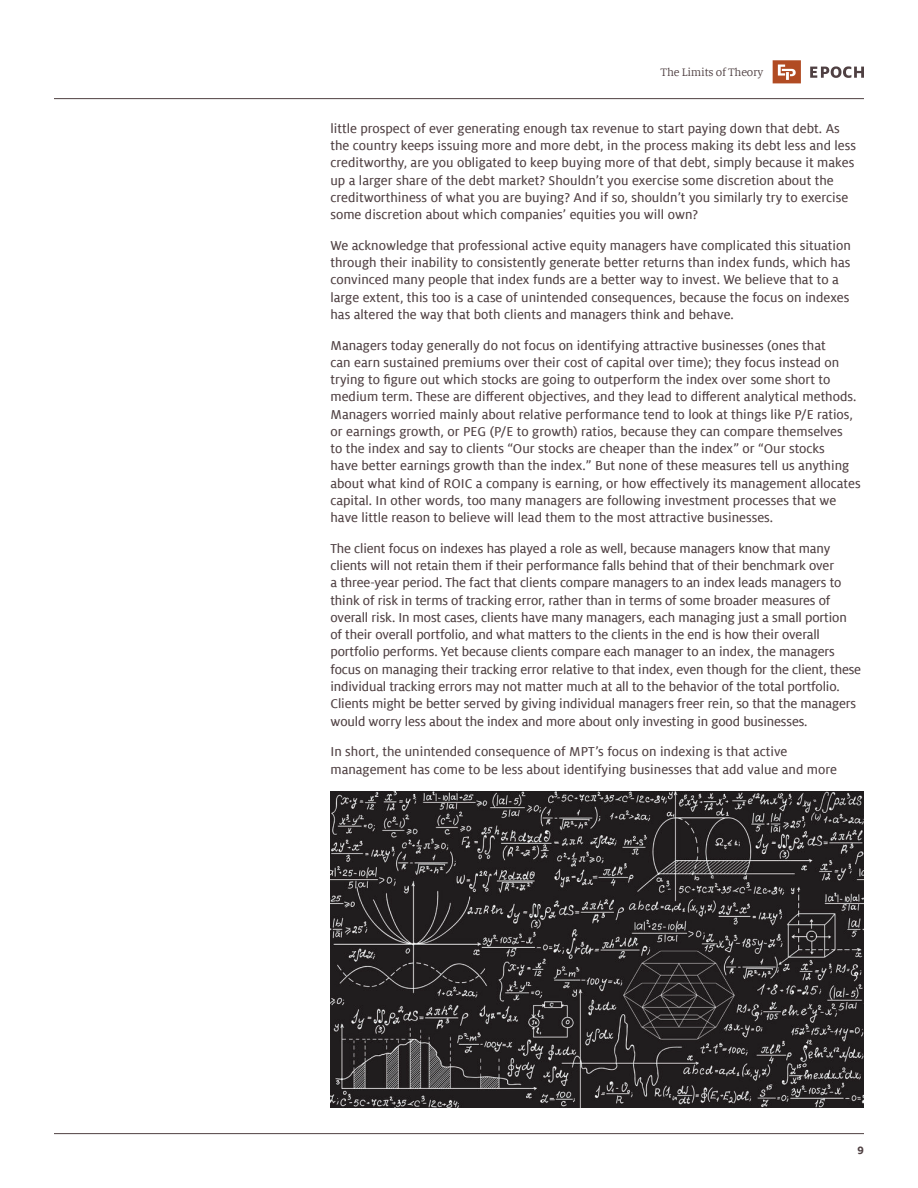
<style>
.page{position:relative;width:918px;height:1188px;background:#fff}
.page>*{position:absolute;margin:0;border:0;box-sizing:border-box;transform-origin:0 0}
.t1{font:14.25px/17.2px "Milo Offc Pro Text";color:#4f4042}
.t2{font:12px "Milo Serif Offc Pro";letter-spacing:-.015em;color:#4f4042}
.t3{font:700 12px "Milo Offc Pro";color:#4f4042}
</style>
<div class="page">
<hr style="left:54px;top:1133px;width:810px;height:1px;background:#4f4042">
<hr style="left:54px;top:98px;width:810px;height:1px;background:#4f4042">
<svg style="left:810px;top:66px;width:54px;height:12px"></svg>
<svg style="left:773px;top:60px;width:28px;height:23px"></svg>
<img style="left:330px;top:791px;width:534px;height:317px">
<p class="t2" style="left:661px;top:66px;width:104px">The Limits of Theory</p>
<p class="t1" style="left:330px;top:120px;width:527px">little prospect of ever generating enough tax revenue to start paying down that debt. As the country keeps issuing more and more debt, in the process making its debt less and less creditworthy, are you obligated to keep buying more of that debt, simply because it makes up a larger share of the debt market? Shouldn’t you exercise some discretion about the creditworthiness of what you are buying? And if so, shouldn’t you similarly try to exercise some discretion about which companies’ equities you will own?</p>
<p class="t1" style="left:330px;top:237px;width:522px">We acknowledge that professional active equity managers have complicated this situation through their inability to consistently generate better returns than index funds, which has convinced many people that index funds are a better way to invest. We believe that to a large extent, this too is a case of unintended consequences, because the focus on indexes has altered the way that both clients and managers think and behave.</p>
<p class="t1" style="left:330px;top:337px;width:532px">Managers today generally do not focus on identifying attractive businesses (ones that<br>can earn sustained premiums over their cost of capital over time); they focus instead on trying to figure out which stocks are going to outperform the index over some short to medium term. These are different objectives, and they lead to different analytical methods.<br>Managers worried mainly about relative performance tend to look at things like P/E ratios, or earnings growth, or PEG (P/E to growth) ratios, because they can compare themselves<br>to the index and say to clients “Our stocks are cheaper than the index” or “Our stocks<br>have better earnings growth than the index.” But none of these measures tell us anything about what kind of ROIC a company is earning, or how effectively its management allocates capital. In other words, too many managers are following investment processes that we have little reason to believe will lead them to the most attractive businesses.</p>
<p class="t1" style="left:330px;top:540px;width:532px">The client focus on indexes has played a role as well, because managers know that many clients will not retain them if their performance falls behind that of their benchmark over<br>a three-year period. The fact that clients compare managers to an index leads managers to think of risk in terms of tracking error, rather than in terms of some broader measures of overall risk. In most cases, clients have many managers, each managing just a small portion of their overall portfolio, and what matters to the clients in the end is how their overall portfolio performs. Yet because clients compare each manager to an index, the managers focus on managing their tracking error relative to that index, even though for the client, these individual tracking errors may not matter much at all to the behavior of the total portfolio.<br>Clients might be better served by giving individual managers freer rein, so that the managers would worry less about the index and more about only investing in good businesses.</p>
<p class="t1" style="left:330px;top:743px;width:508px">In short, the unintended consequence of MPT’s focus on indexing is that active management has come to be less about identifying businesses that add value and more</p>
<p class="t3" style="left:858px;top:1144px;width:8px">9</p>
</div>
